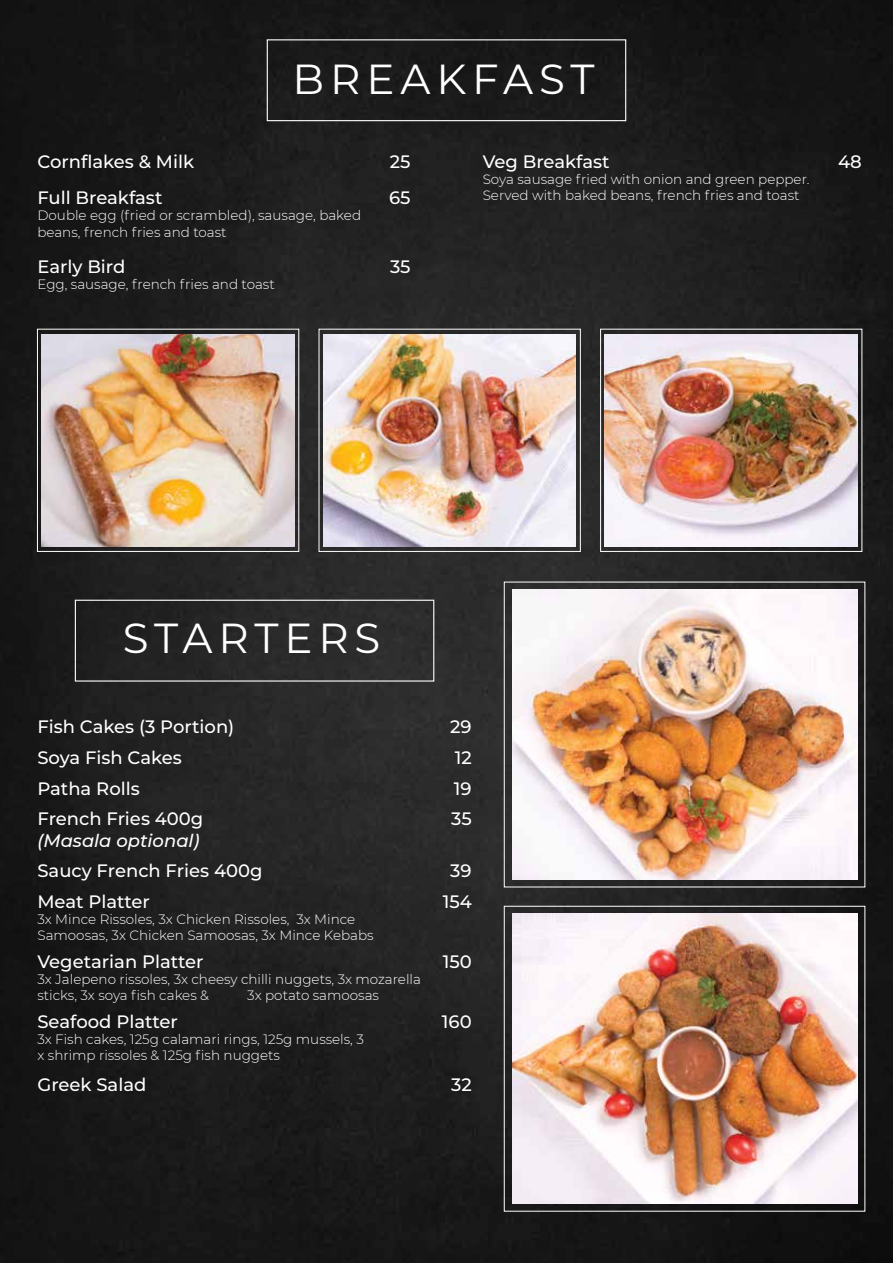
<style>
.page{position:relative;width:893px;height:1263px;background:#fff}
.page>*{position:absolute;margin:0;border:0;box-sizing:border-box;transform-origin:0 0}
.t1{font:42px "Montserrat";letter-spacing:.14em;color:#fff}
.t2{font:500 18px "Montserrat";color:#fff}
.t3{font:italic 500 18px "Montserrat";color:#fff}
.t4{font:300 13.5px/16.2px "Montserrat";color:#fff}
</style>
<div class="page">
<img style="left:0;top:0;width:893px;height:1263px">
<img style="left:513px;top:913px;width:344px;height:291px">
<img style="left:512px;top:589px;width:345px;height:291px">
<img style="left:323px;top:334px;width:253px;height:212px">
<div style="left:319px;top:329px;width:262px;height:223px;border:1px solid #fff"></div>
<img style="left:605px;top:334px;width:252px;height:213px">
<div style="left:600px;top:329px;width:262px;height:223px;border:1px solid #fff"></div>
<div style="left:267px;top:39px;width:359px;height:82px;border:1px solid #fff"></div>
<div style="left:504px;top:906px;width:361px;height:305px;border:1px solid #fff"></div>
<div style="left:75px;top:600px;width:359px;height:82px;border:1px solid #fff"></div>
<img style="left:42px;top:334px;width:252px;height:213px">
<div style="left:37px;top:329px;width:262px;height:223px;border:1px solid #fff"></div>
<h1 class="t1" style="left:293px;top:50px;width:303px">BREAKFAST</h1>
<h2 class="t2" style="left:37px;top:149px;width:158px">Cornflakes &amp; Milk</h2>
<h2 class="t2" style="left:390px;top:149px;width:22px">25</h2>
<h2 class="t2" style="left:37px;top:185px;width:126px">Full Breakfast</h2>
<h2 class="t2" style="left:389px;top:185px;width:23px">65</h2>
<p class="t4" style="left:37px;top:207px;width:325px">Double egg (fried or scrambled), sausage, baked beans, french fries and toast</p>
<h2 class="t2" style="left:37px;top:254px;width:89px">Early Bird</h2>
<h2 class="t2" style="left:390px;top:254px;width:22px">35</h2>
<p class="t4" style="left:37px;top:276px;width:239px">Egg, sausage, french fries and toast</p>
<h2 class="t2" style="left:483px;top:149px;width:128px">Veg Breakfast</h2>
<h2 class="t2" style="left:838px;top:149px;width:25px">48</h2>
<p class="t4" style="left:483px;top:170px;width:328px">Soya sausage fried with onion and green pepper.<br>Served with baked beans, french fries and toast</p>
<h1 class="t1" style="left:123px;top:609px;width:259px">STARTERS</h1>
<h2 class="t2" style="left:37px;top:714px;width:198px">Fish Cakes (3 Portion)</h2>
<h2 class="t2" style="left:450px;top:714px;width:23px">29</h2>
<h2 class="t2" style="left:37px;top:745px;width:146px">Soya Fish Cakes</h2>
<h2 class="t2" style="left:455px;top:745px;width:18px">12</h2>
<h2 class="t2" style="left:37px;top:775px;width:104px">Patha Rolls</h2>
<h2 class="t2" style="left:454px;top:775px;width:19px">19</h2>
<h2 class="t2" style="left:37px;top:806px;width:167px">French Fries 400g</h2>
<h2 class="t2" style="left:451px;top:806px;width:22px">35</h2>
<h2 class="t3" style="left:37px;top:828px;width:164px">(Masala optional)</h2>
<h2 class="t2" style="left:37px;top:858px;width:227px">Saucy French Fries 400g</h2>
<h2 class="t2" style="left:450px;top:858px;width:23px">39</h2>
<h2 class="t2" style="left:37px;top:889px;width:114px">Meat Platter</h2>
<h2 class="t2" style="left:443px;top:889px;width:31px">154</h2>
<p class="t4" style="left:37px;top:911px;width:338px">3x Mince Rissoles, 3x Chicken Rissoles, 3x Mince<br>Samoosas, 3x Chicken Samoosas, 3x Mince Kebabs</p>
<h2 class="t2" style="left:37px;top:949px;width:168px">Vegetarian Platter</h2>
<h2 class="t2" style="left:443px;top:949px;width:30px">150</h2>
<p class="t4" style="left:37px;top:971px;width:385px">3x Jalepeno rissoles, 3x cheesy chilli nuggets, 3x mozarella sticks, 3x soya fish cakes &amp;</p>
<p class="t4" style="left:247px;top:987px;width:133px">3x potato samoosas</p>
<h2 class="t2" style="left:37px;top:1009px;width:142px">Seafood Platter</h2>
<h2 class="t2" style="left:442px;top:1009px;width:31px">160</h2>
<p class="t4" style="left:37px;top:1031px;width:328px">3x Fish cakes, 125g calamari rings, 125g mussels, 3 x shrimp rissoles &amp; 125g fish nuggets</p>
<h2 class="t2" style="left:37px;top:1072px;width:111px">Greek Salad</h2>
<h2 class="t2" style="left:451px;top:1072px;width:22px">32</h2>
</div>
